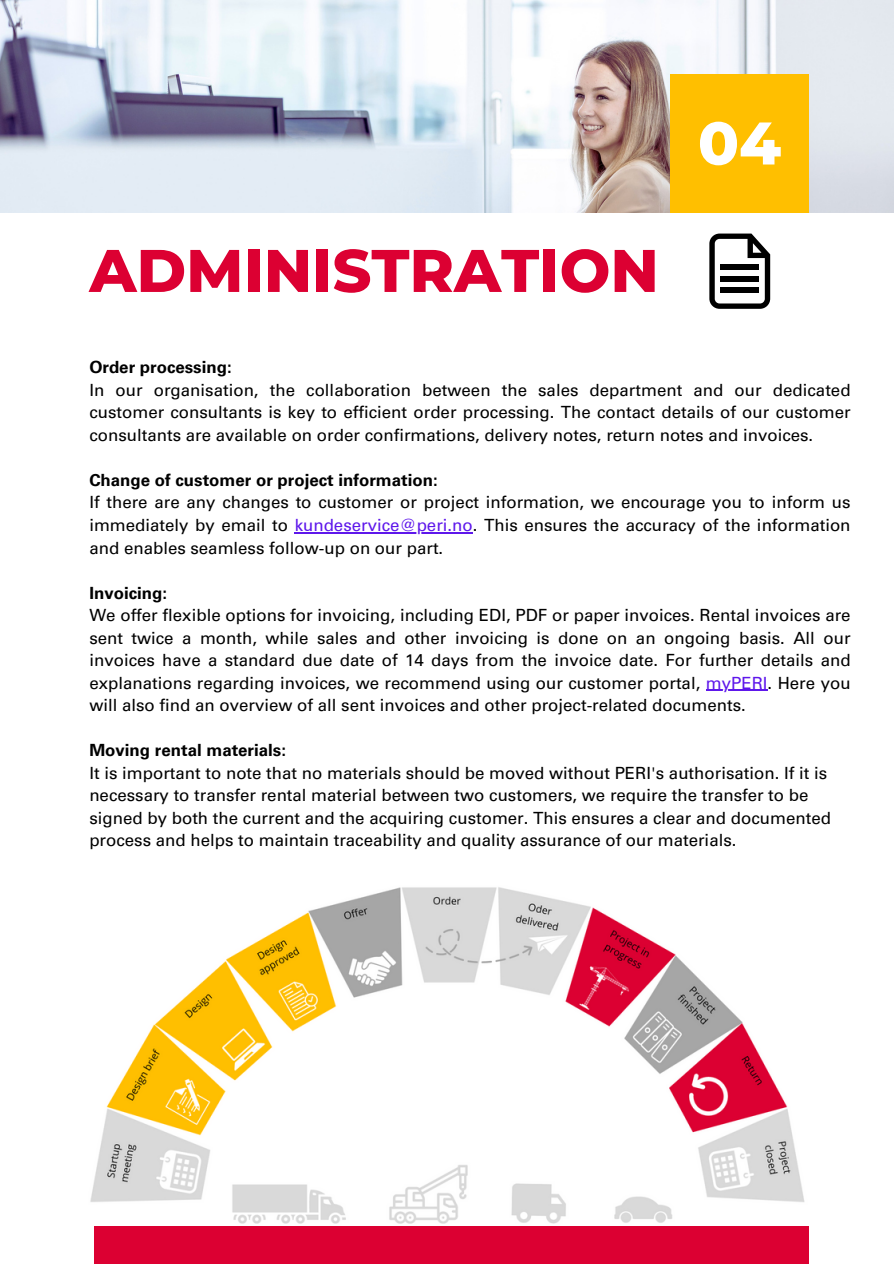
<style>
.page{position:relative;width:894px;height:1264px;background:#fff}
.page>*{position:absolute;margin:0;border:0;box-sizing:border-box;transform-origin:0 0}
.t1{font:800 60px "Montserrat";color:#dc0032}
.t2{font:800 60px "Montserrat";color:#fff}
.t3{font:16.8px/22.5px "Univers LT Pro 55 Roman";color:#000;text-align:justify}
.t4{font:700 16.8px "Univers LT Pro 65";color:#000}
.s1{color:#5e17eb}
</style>
<div class="page">
<img style="left:0;top:0;width:893px;height:213px">
<div style="left:670px;top:75px;width:138px;height:138px;background:#ffbf00"></div>
<img style="left:90px;top:887px;width:719px;height:376px">
<div style="left:94px;top:1225px;width:714px;height:38px;background:#dc0032"></div>
<svg style="left:709px;top:233px;width:61px;height:76px"></svg>
<div style="left:720px;top:287px;width:38px;height:6px;background:#000"></div>
<div style="left:720px;top:276px;width:38px;height:5px;background:#000"></div>
<div style="left:720px;top:264px;width:38px;height:6px;background:#000"></div>
<hr style="left:294px;top:532px;width:178px;height:1px;background:#5e17eb">
<hr style="left:705px;top:689px;width:62px;height:1px;background:#5e17eb">
<h1 class="t1" style="left:89px;top:234px;width:570px">ADMINISTRATION</h1>
<h1 class="t2" style="left:697px;top:106px;width:85px">04</h1>
<p class="t4" style="left:89px;top:361px;width:144px">Order processing:</p>
<p class="t3" style="left:89px;top:381px;width:762px">In our organisation, the collaboration between the sales department and our dedicated customer consultants is key to efficient order processing. The contact details of our customer consultants are available on order confirmations, delivery notes, return notes and invoices.</p>
<p class="t4" style="left:89px;top:474px;width:350px">Change of customer or project information:</p>
<p class="t3" style="left:89px;top:493px;width:762px">If there are any changes to customer or project information, we encourage you to inform us immediately by email to <span class="s1">kundeservice@peri.no</span>. This ensures the accuracy of the information and enables seamless follow-up on our part.</p>
<p class="t4" style="left:89px;top:586px;width:79px">Invoicing:</p>
<p class="t3" style="left:89px;top:606px;width:762px">We offer flexible options for invoicing, including EDI, PDF or paper invoices. Rental invoices are sent twice a month, while sales and other invoicing is done on an ongoing basis. All our invoices have a standard due date of 14 days from the invoice date. For further details and explanations regarding invoices, we recommend using our customer portal, <span class="s1">myPERI</span>. Here you will also find an overview of all sent invoices and other project-related documents.</p>
<p class="t4" style="left:89px;top:744px;width:198px">Moving rental materials:</p>
<p class="t3" style="left:89px;top:763px;width:743px;text-align:left">It is important to note that no materials should be moved without PERI's authorisation. If it is necessary to transfer rental material between two customers, we require the transfer to be signed by both the current and the acquiring customer. This ensures a clear and documented process and helps to maintain traceability and quality assurance of our materials.</p>
</div>
